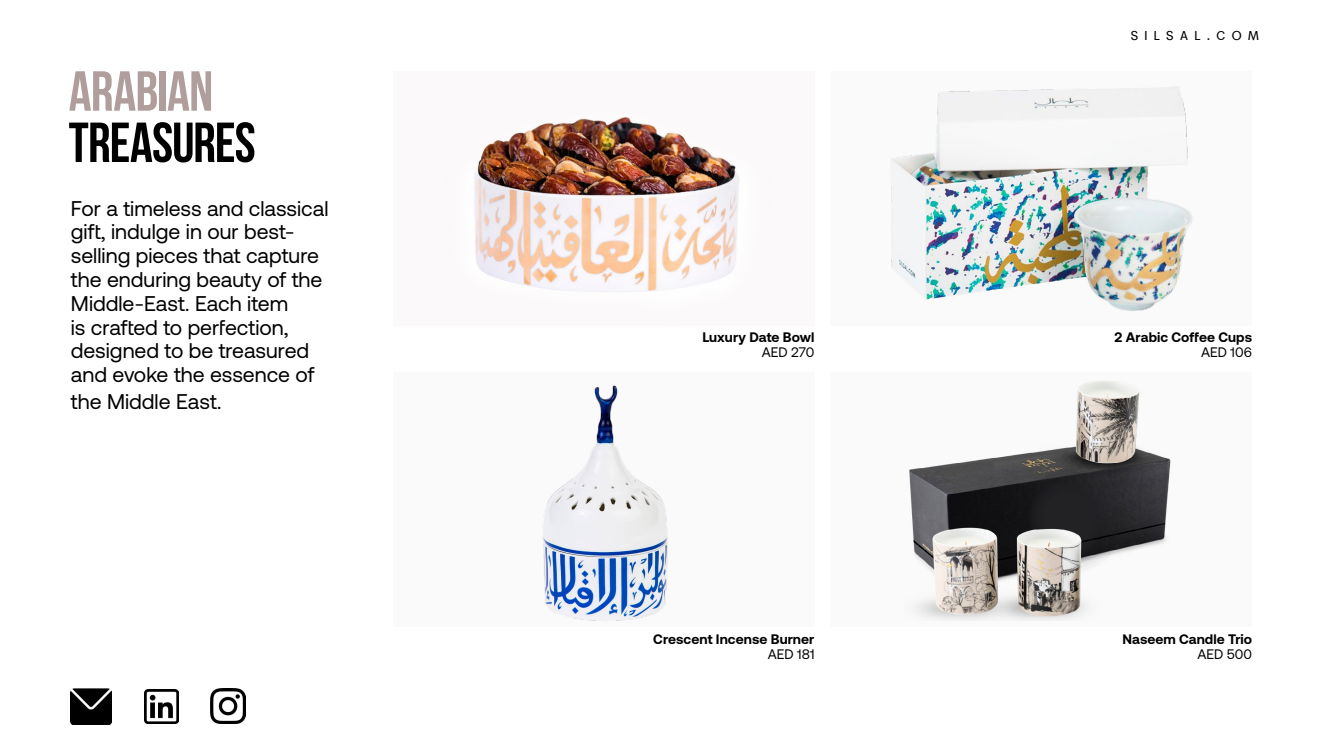
<style>
.page{position:relative;width:1323px;height:745px;background:#fff}
.page>*{position:absolute;margin:0;border:0;box-sizing:border-box;transform-origin:0 0}
.t1{font:700 56.25px "Bebas Neue";letter-spacing:-.015em;color:#000}
.t2{font:700 56.25px "Bebas Neue";letter-spacing:-.015em;color:#b09e9c}
.t3{font:21.25px/23.8px "Aeonik";color:#000}
.t4{font:700 13.75px "Aeonik";letter-spacing:.005em;color:#000}
.t5{font:13.75px "Aeonik";letter-spacing:.005em;color:#000}
.t6{font:12.5px "Agipo";letter-spacing:.51em;color:#000}
</style>
<div class="page">
<img style="left:211px;top:688px;width:35px;height:35px">
<img style="left:144px;top:689px;width:35px;height:34px">
<img style="left:71px;top:688px;width:41px;height:35px">
<img style="left:474px;top:117px;width:265px;height:175px">
<div style="left:393px;top:372px;width:421px;height:254px;background:#fafafa"></div>
<img style="left:543px;top:385px;width:125px;height:236px">
<div style="left:830px;top:71px;width:422px;height:254px;background:#fafafa"></div>
<img style="left:891px;top:86px;width:301px;height:225px">
<div style="left:830px;top:372px;width:422px;height:254px;background:#fafafa"></div>
<img style="left:909px;top:381px;width:262px;height:239px">
<h1 class="t2" style="left:69px;top:60px;width:146px">ARABIAN</h1>
<h1 class="t1" style="left:69px;top:112px;width:188px">TREASURES</h1>
<p class="t3" style="left:71px;top:196px;width:259px">For a timeless and classical gift, indulge in our best&shy;selling pieces that capture the enduring beauty of the<br>Middle-East. Each item<br>is crafted to perfection, designed to be treasured and evoke the essence of</p>
<p class="t3" style="left:71px;top:390px;width:152px">the Middle East.</p>
<p class="t4" style="left:702px;top:329px;width:114px">Luxury Date Bowl</p>
<p class="t5" style="left:762px;top:344px;width:54px">AED 270</p>
<p class="t4" style="left:653px;top:630px;width:163px">Crescent Incense Burner</p>
<p class="t5" style="left:768px;top:646px;width:48px">AED 181</p>
<p class="t6" style="left:1131px;top:28px;width:130px">SILSAL.COM</p>
<p class="t4" style="left:1115px;top:329px;width:139px">2 Arabic Coffee Cups</p>
<p class="t5" style="left:1201px;top:344px;width:52px">AED 106</p>
<p class="t4" style="left:1122px;top:630px;width:131px">Naseem Candle Trio</p>
<p class="t5" style="left:1197px;top:646px;width:56px">AED 500</p>
</div>
